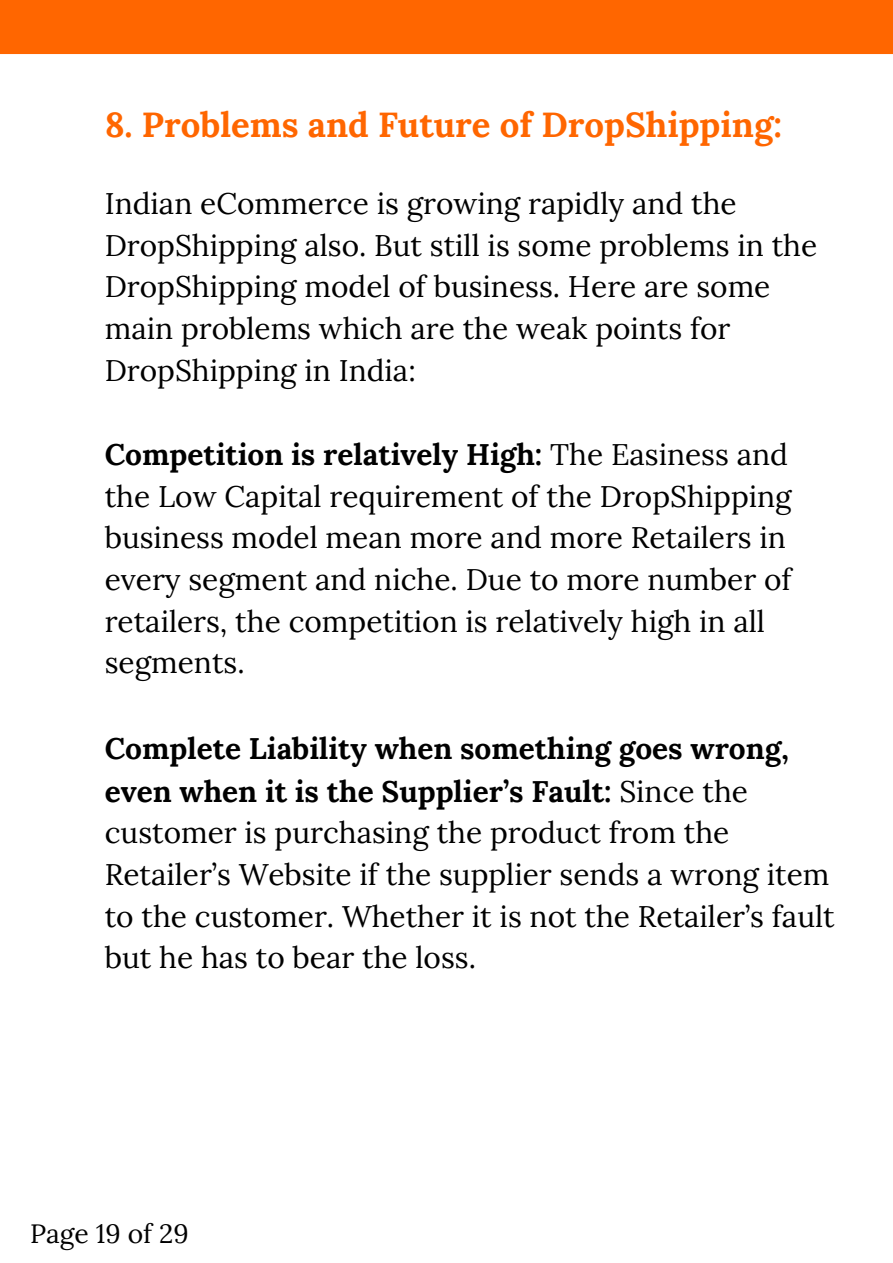
<style>
.page{position:relative;width:893px;height:1263px;background:#fff}
.page>*{position:absolute;margin:0;border:0;box-sizing:border-box;transform-origin:0 0}
.t1{font:700 34.8px "Lora";color:#f60}
.t2{font:29.85px/41.7px "Lora";color:#000}
.t3{font:26.55px "Lora";color:#000}
.s1{font-weight:700}
</style>
<div class="page">
<div style="left:0;top:0;width:893px;height:54px;background:#f60"></div>
<p class="t1" style="left:105px;top:102px;width:679px">8. Problems and Future of DropShipping:</p>
<p class="t2" style="left:105px;top:183px;width:714px">Indian eCommerce is growing rapidly and the DropShipping also. But still is some problems in the DropShipping model of business. Here are some main problems which are the weak points for DropShipping in India:</p>
<p class="t2" style="left:105px;top:434px;width:688px"><span class="s1">Competition is relatively High:</span> The Easiness and the Low Capital requirement of the DropShipping business model mean more and more Retailers in every segment and niche. Due to more number of retailers, the competition is relatively high in all segments.</p>
<p class="t2" style="left:105px;top:728px;width:731px"><span class="s1">Complete Liability when something goes wrong, even when it is the Supplier’s Fault:</span> Since the customer is purchasing the product from the Retailer’s Website if the supplier sends a wrong item to the customer. Whether it is not the Retailer’s fault but he has to bear the loss.</p>
<p class="t3" style="left:30px;top:1218px;width:160px">Page 19 of 29</p>
</div>
